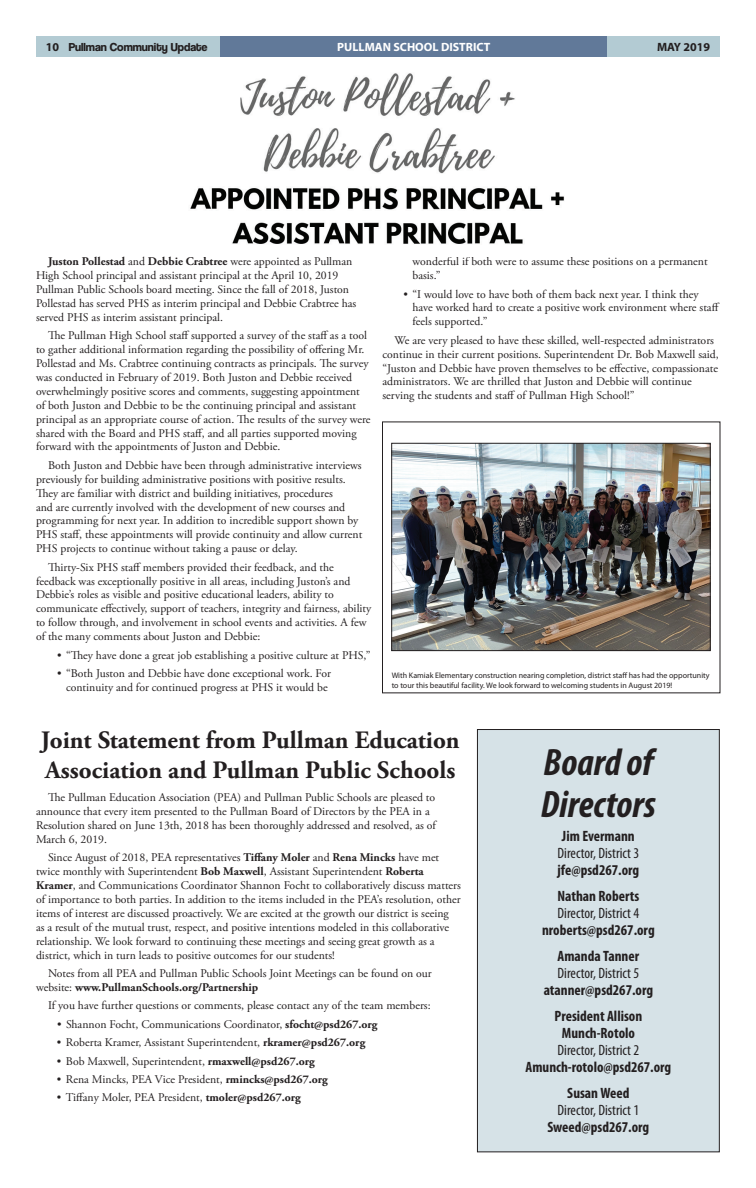
<style>
.page{position:relative;width:756px;height:1188px;background:#fff}
.page>*{position:absolute;margin:0;border:0;box-sizing:border-box;transform-origin:0 0}
.Headline{font:italic 700 condensed 38.3px/42.1px "Myriad Pro";color:#231f20}
.Headline-2{font:700 25px/30px "Adobe Garamond Pro";color:#231f20}
.Body_Text{font:700 condensed 15px/17px "Myriad Pro";color:#231f20;text-align:center}
.Body_Text-2{font:condensed 15px "Myriad Pro";color:#231f20}
.t1{font:700 12px "Coolvetica Rg";color:#231f20}
.t2{font:700 12px "Myriad Pro";color:#fff}
.t3{font:700 12px "Myriad Pro";color:#231f20}
.Body_Text-3{font:11.8px/13.9px "Adobe Garamond Pro";color:#231f20}
.t4{font:8px/9.6px "Myriad Pro";color:#231f20}
.s1{font-family:"Myriad Pro"}
.s2{font-weight:700}
</style>
<div class="page">
<div style="left:219px;top:36px;width:388px;height:21px;background:#617999"></div>
<div style="left:36px;top:36px;width:183px;height:21px;background:#b3cbd3"></div>
<div style="left:607px;top:36px;width:113px;height:21px;background:#b3cbd3"></div>
<div style="left:477px;top:730px;width:242px;height:422px;background:#d6e2e7"></div>
<div style="left:477px;top:729px;width:243px;height:423px;border:1px solid #231f20"></div>
<img style="left:190px;top:73px;width:374px;height:171px">
<img style="left:394px;top:445px;width:314px;height:204px">
<div style="left:392px;top:443px;width:318px;height:208px;border:1px solid #231f20"></div>
<p class="t1" style="left:46px;top:40px;width:163px"><span class="s1">10</span> Pullman Community Update</p>
<p class="t2" style="left:337px;top:39px;width:155px">PULLMAN SCHOOL DISTRICT</p>
<p class="t3" style="left:657px;top:39px;width:55px">MAY 2019</p>
<p class="Body_Text-3" style="left:36px;top:255px;width:322px;text-indent:12px"><span class="s2">Juston Pollestad</span> and <span class="s2">Debbie Crabtree</span> were appointed as Pullman High School principal and assistant principal at the April 10, 2019<br>Pullman Public Schools board meeting. Since the fall of 2018, Juston Pollestad has served PHS as interim principal and Debbie Crabtree has served PHS as interim assistant principal.</p>
<p class="Body_Text-3" style="left:36px;top:329px;width:336px;text-indent:12px">The Pullman High School staff supported a survey of the staff as a tool to gather additional information regarding the possibility of offering Mr.<br>Pollestad and Ms. Crabtree continuing contracts as principals. The survey was conducted in February of 2019. Both Juston and Debbie received overwhelmingly positive scores and comments, suggesting appointment of both Juston and Debbie to be the continuing principal and assistant principal as an appropriate course of action. The results of the survey were shared with the Board and PHS staff, and all parties supported moving forward with the appointments of Juston and Debbie.</p>
<p class="Body_Text-3" style="left:36px;top:459px;width:328px;text-indent:12px">Both Juston and Debbie have been through administrative interviews previously for building administrative positions with positive results.<br>They are familiar with district and building initiatives, procedures<br>and are currently involved with the development of new courses and programming for next year. In addition to incredible support shown by PHS staff, these appointments will provide continuity and allow current PHS projects to continue without taking a pause or delay.</p>
<p class="Body_Text-3" style="left:36px;top:560px;width:337px;text-indent:12px">Thirty-Six PHS staff members provided their feedback, and the feedback was exceptionally positive in all areas, including Juston’s and Debbie’s roles as visible and positive educational leaders, ability to communicate effectively, support of teachers, integrity and fairness, ability to follow through, and involvement in school events and activities. A few of the many comments about Juston and Debbie:</p>
<p class="Body_Text-3" style="left:57px;top:648px;width:315px">• “They have done a great job establishing a positive culture at PHS,”</p>
<p class="Body_Text-3" style="left:57px;top:667px;width:276px;text-align:center">• “Both Juston and Debbie have done exceptional work. For continuity and for continued progress at PHS it would be</p>
<p class="Body_Text-3" style="left:412px;top:255px;width:297px">wonderful if both were to assume these positions on a permanent basis.”</p>
<p class="Body_Text-3" style="left:412px;top:287px;width:309px;text-indent:-9px">• “I would love to have both of them back next year. I think they have worked hard to create a positive work environment where staff feels supported.”</p>
<p class="Body_Text-3" style="left:382px;top:333px;width:338px;text-indent:12px">We are very pleased to have these skilled, well-respected administrators continue in their current positions. Superintendent Dr. Bob Maxwell said, “Juston and Debbie have proven themselves to be effective, compassionate administrators. We are thrilled that Juston and Debbie will continue serving the students and staff of Pullman High School!”</p>
<p class="t4" style="left:392px;top:671px;width:320px">With Kamiak Elementary construction nearing completion, district staff has had the opportunity to tour this beautiful facility. We look forward to welcoming students in August 2019!</p>
<p class="Headline-2" style="left:41px;top:726px;width:420px">Joint Statement from Pullman Education<br>Association and Pullman Public Schools</p>
<p class="Body_Text-3" style="left:36px;top:791px;width:401px;text-indent:12px">The Pullman Education Association (PEA) and Pullman Public Schools are pleased to announce that every item presented to the Pullman Board of Directors by the PEA in a Resolution shared on June 13th, 2018 has been thoroughly addressed and resolved, as of March 6, 2019.</p>
<p class="Body_Text-3" style="left:36px;top:851px;width:426px;text-indent:12px">Since August of 2018, PEA representatives <span class="s2">Tiffany Moler</span> and <span class="s2">Rena Mincks</span> have met twice monthly with Superintendent <span class="s2">Bob Maxwell</span>, Assistant Superintendent <span class="s2">Roberta Kramer</span>, and Communications Coordinator Shannon Focht to collaboratively discuss matters of importance to both parties. In addition to the items included in the PEA’s resolution, other items of interest are discussed proactively. We are excited at the growth our district is seeing<br>as a result of the mutual trust, respect, and positive intentions modeled in this collaborative relationship. We look forward to continuing these meetings and seeing great growth as a district, which in turn leads to positive outcomes for our students!</p>
<p class="Body_Text-3" style="left:36px;top:967px;width:397px;text-indent:12px">Notes from all PEA and Pullman Public Schools Joint Meetings can be found on our website: <span class="s2">www.PullmanSchools.org/Partnership</span></p>
<p class="Body_Text-3" style="left:48px;top:999px;width:384px">If you have further questions or comments, please contact any of the team members:</p>
<p class="Body_Text-3" style="left:57px;top:1017px;width:322px">• Shannon Focht, Communications Coordinator, <span class="s2">sfocht@psd267.org</span></p>
<p class="Body_Text-3" style="left:57px;top:1036px;width:310px">• Roberta Kramer, Assistant Superintendent, <span class="s2">rkramer@psd267.org</span></p>
<p class="Body_Text-3" style="left:57px;top:1054px;width:259px">• Bob Maxwell, Superintendent, <span class="s2">rmaxwell@psd267.org</span></p>
<p class="Body_Text-3" style="left:57px;top:1073px;width:272px">• Rena Mincks, PEA Vice President, <span class="s2">rmincks@psd267.org</span></p>
<p class="Body_Text-3" style="left:57px;top:1091px;width:245px">• Tiffany Moler, PEA President, <span class="s2">tmoler@psd267.org</span></p>
<p class="Headline" style="left:541px;top:741px;width:116px">Board of<br>Directors</p>
<p class="Body_Text" style="left:562px;top:828px;width:74px">Jim Evermann</p>
<p class="Body_Text-2" style="left:558px;top:844px;width:83px">Director, District 3</p>
<p class="Body_Text" style="left:558px;top:862px;width:83px">jfe@psd267.org</p>
<p class="Body_Text" style="left:558px;top:888px;width:83px">Nathan Roberts</p>
<p class="Body_Text-2" style="left:558px;top:904px;width:83px">Director, District 4</p>
<p class="Body_Text" style="left:542px;top:922px;width:114px">nroberts@psd267.org</p>
<p class="Body_Text" style="left:558px;top:948px;width:83px">Amanda Tanner</p>
<p class="Body_Text-2" style="left:558px;top:964px;width:83px">Director, District 5</p>
<p class="Body_Text" style="left:544px;top:982px;width:111px">atanner@psd267.org</p>
<p class="Body_Text" style="left:555px;top:1008px;width:89px">President Allison<br>Munch-Rotolo</p>
<p class="Body_Text-2" style="left:558px;top:1041px;width:83px">Director, District 2</p>
<p class="Body_Text" style="left:526px;top:1059px;width:147px">Amunch-rotolo@psd267.org</p>
<p class="Body_Text" style="left:567px;top:1085px;width:64px">Susan Weed</p>
<p class="Body_Text-2" style="left:558px;top:1101px;width:83px">Director, District 1</p>
<p class="Body_Text" style="left:547px;top:1119px;width:103px">Sweed@psd267.org</p>
</div>
